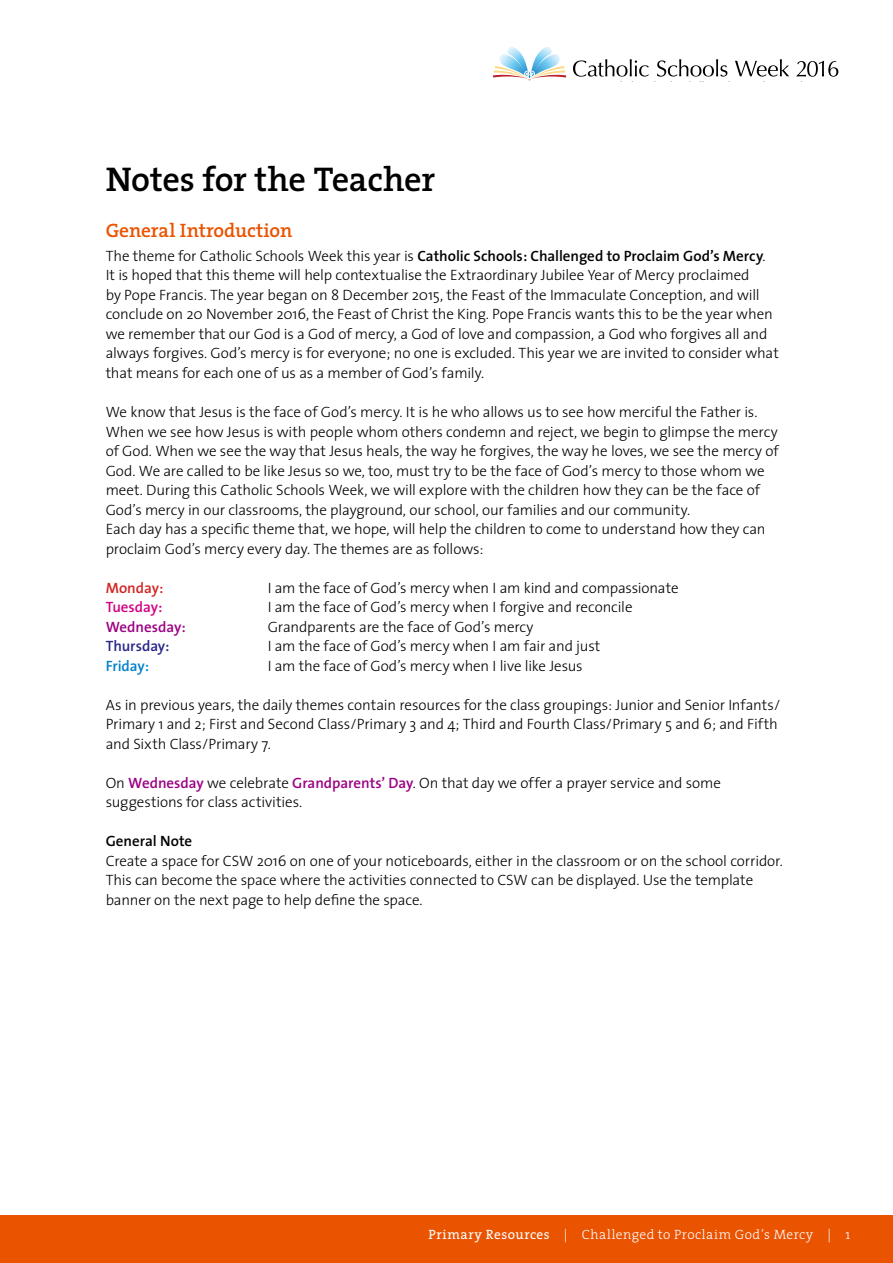
<style>
.page{position:relative;width:893px;height:1263px;background:#fff}
.page>*{position:absolute;margin:0;border:0;box-sizing:border-box;transform-origin:0 0}
.t1{font:600 34.5px "The Serif";letter-spacing:-.015em;color:#000}
.t2{font:600 19.5px "The Serif";letter-spacing:-.01em;color:#ea5300}
.t3{font:300 15px/19.5px "The Sans";letter-spacing:-.005em;color:#000}
.t4{font:600 15px "The Sans";color:#000}
.t5{font:600 15px "The Sans";letter-spacing:-.005em;color:#9c0084}
.t6{font:600 15px "The Sans";letter-spacing:-.005em;color:#292687}
.t7{font:600 15px "The Sans";color:#d40084}
.t8{font:600 15px "The Sans";color:#d22523}
.t9{font:600 15px "The Sans";letter-spacing:-.005em;color:#0081ca}
.t10{font:300 13.5px "The Serif";letter-spacing:.035em;color:#fff}
.s1{font-weight:600}
.s2{font-weight:600;color:#9c0084}
.s3{font-weight:400}
</style>
<div class="page">
<svg style="left:573px;top:59px;width:76px;height:18px"></svg>
<svg style="left:657px;top:59px;width:70px;height:18px"></svg>
<svg style="left:735px;top:59px;width:54px;height:18px"></svg>
<svg style="left:493px;top:47px;width:73px;height:33px"></svg>
<svg style="left:796px;top:61px;width:42px;height:16px"></svg>
<div style="left:0;top:1215px;width:893px;height:48px;background:#ea5300"></div>
<h1 class="t1" style="left:106px;top:150px;width:331px">Notes for the Teacher</h1>
<h2 class="t2" style="left:106px;top:214px;width:188px">General Introduction</h2>
<p class="t3" style="left:106px;top:246px;width:675px">The theme for Catholic Schools Week this year is <span class="s1">Catholic Schools: Challenged to Proclaim God’s Mercy</span>.<br>It is hoped that this theme will help contextualise the Extraordinary Jubilee Year of Mercy proclaimed<br>by Pope Francis. The year began on 8 December 2015, the Feast of the Immaculate Conception, and will conclude on 20 November 2016, the Feast of Christ the King. Pope Francis wants this to be the year when we remember that our God is a God of mercy, a God of love and compassion, a God who forgives all and always forgives. God’s mercy is for everyone; no one is excluded. This year we are invited to consider what that means for each one of us as a member of God’s family.</p>
<p class="t3" style="left:106px;top:402px;width:674px">We know that Jesus is the face of God’s mercy. It is he who allows us to see how merciful the Father is.<br>When we see how Jesus is with people whom others condemn and reject, we begin to glimpse the mercy of God. When we see the way that Jesus heals, the way he forgives, the way he loves, we see the mercy of God. We are called to be like Jesus so we, too, must try to be the face of God’s mercy to those whom we meet. During this Catholic Schools Week, we will explore with the children how they can be the face of God’s mercy in our classrooms, the playground, our school, our families and our community.<br>Each day has a specific theme that, we hope, will help the children to come to understand how they can proclaim God’s mercy every day. The themes are as follows:</p>
<p class="t8" style="left:106px;top:575px;width:59px">Monday:</p>
<p class="t3" style="left:268px;top:577px;width:412px">I am the face of God’s mercy when I am kind and compassionate</p>
<p class="t7" style="left:106px;top:594px;width:58px">Tuesday:</p>
<p class="t3" style="left:268px;top:597px;width:366px">I am the face of God’s mercy when I forgive and reconcile</p>
<p class="t5" style="left:106px;top:614px;width:81px">Wednesday:</p>
<p class="t3" style="left:268px;top:616px;width:267px">Grandparents are the face of God’s mercy</p>
<p class="t6" style="left:106px;top:633px;width:65px">Thursday:</p>
<p class="t3" style="left:268px;top:636px;width:334px">I am the face of God’s mercy when I am fair and just</p>
<p class="t9" style="left:106px;top:653px;width:45px">Friday:</p>
<p class="t3" style="left:268px;top:655px;width:317px">I am the face of God’s mercy when I live like Jesus</p>
<p class="t3" style="left:106px;top:694px;width:676px">As in previous years, the daily themes contain resources for the class groupings: Junior and Senior Infants/<br>Primary 1 and 2; First and Second Class/Primary 3 and 4; Third and Fourth Class/Primary 5 and 6; and Fifth and Sixth Class/Primary 7.</p>
<p class="t3" style="left:106px;top:772px;width:617px">On <span class="s2">Wednesday</span> we celebrate <span class="s2">Grandparents’ Day</span>. On that day we offer a prayer service and some suggestions for class activities.</p>
<p class="t4" style="left:106px;top:828px;width:88px">General Note</p>
<p class="t3" style="left:106px;top:850px;width:679px">Create a space for CSW 2016 on one of your noticeboards, either in the classroom or on the school corridor.<br>This can become the space where the activities connected to CSW can be displayed. Use the template banner on the next page to help define the space.</p>
<p class="t10" style="left:428px;top:1223px;width:423px"><span class="s3">Primary Resources</span> | Challenged to Proclaim God’s Mercy | 1</p>
</div>
